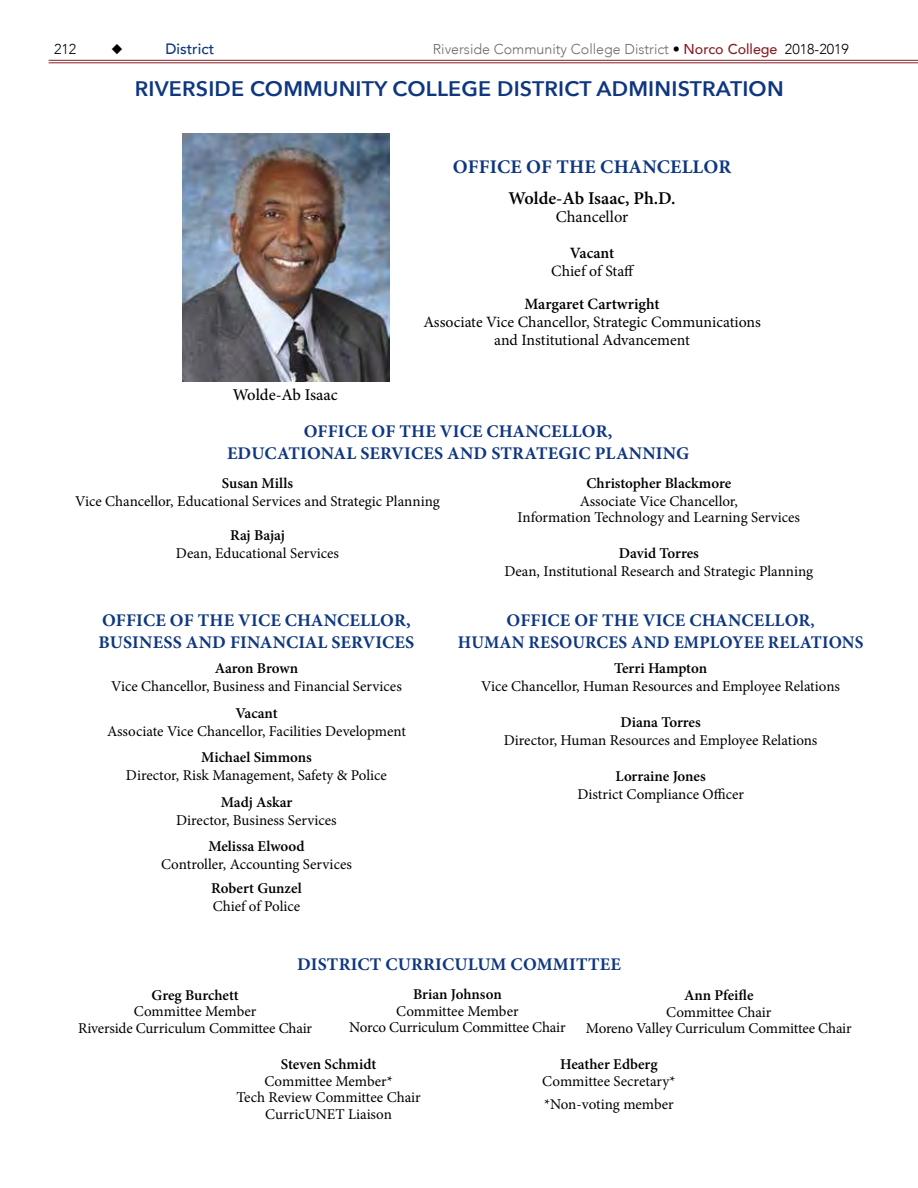
<style>
.page{position:relative;width:918px;height:1188px;background:#fff}
.page>*{position:absolute;margin:0;border:0;box-sizing:border-box;transform-origin:0 0}
.t1{font:600 21px "Avenir Next";letter-spacing:.01em;color:#0f3781}
.t2{font:700 19.35px "Minion Pro";letter-spacing:.01em;color:#0f3781}
.t3{font:600 18px "Minion Pro";color:#000}
.t4{font:700 17.85px/21.6px "Minion Pro";letter-spacing:.01em;color:#0f3781;text-align:center}
.t5{font:500 16.5px "Minion Pro";color:#000}
.t6{font:16.5px "Minion Pro";letter-spacing:-.005em;color:#000}
.t7{font:15.75px/18px "Minion Pro";letter-spacing:-.005em;color:#000;text-align:center}
.t8{font:600 15.75px "Minion Pro";color:#000}
.t9{font:15px/16.5px "Minion Pro";letter-spacing:-.005em;color:#000;text-align:center}
.t10{font:600 15px "Minion Pro";letter-spacing:-.005em;color:#000}
.t11{font:500 15px "Avenir";color:#0f3781}
.t12{font:300 14.25px "Avenir";color:#6a6c6c}
.t13{font:300 14.25px "Avenir";color:#000}
.s1{color:#000}
.s2{font-weight:500;color:#871f25}
.s3{font-size:16.35px}
</style>
<div class="page">
<img style="left:182px;top:133px;width:208px;height:249px">
<hr style="left:49px;top:60px;width:869px;height:1px;background:#871f25">
<hr style="left:49px;top:63px;width:869px;height:1px;background:#871f25">
<p class="t13" style="left:54px;top:41px;width:24px">212</p>
<p class="t11" style="left:165px;top:36px;width:50px">District</p>
<p class="t12" style="left:433px;top:41px;width:418px">Riverside Community College District <span class="s1">•</span> <span class="s2">Norco College</span> <span class="s1">2018-2019</span></p>
<h1 class="t1" style="left:135px;top:71px;width:650px">RIVERSIDE COMMUNITY COLLEGE DISTRICT ADMINISTRATION</h1>
<p class="t5" style="left:233px;top:383px;width:107px">Wolde-Ab Isaac</p>
<p class="t2" style="left:453px;top:153px;width:280px">OFFICE OF THE CHANCELLOR</p>
<p class="t3" style="left:509px;top:186px;width:168px">Wolde-Ab Isaac, Ph.D.</p>
<p class="t6" style="left:556px;top:206px;width:74px">Chancellor</p>
<p class="t8" style="left:570px;top:242px;width:46px">Vacant</p>
<p class="t7" style="left:551px;top:262px;width:85px">Chief of Staff</p>
<p class="t8" style="left:524px;top:294px;width:137px">Margaret Cartwright</p>
<p class="t7" style="left:423px;top:313px;width:339px">Associate Vice Chancellor, Strategic Communications and Institutional Advancement</p>
<p class="t4" style="left:227px;top:420px;width:464px">OFFICE OF THE VICE CHANCELLOR,<br>EDUCATIONAL SERVICES AND STRATEGIC PLANNING</p>
<p class="t10" style="left:222px;top:473px;width:73px">Susan Mills</p>
<p class="t9" style="left:75px;top:493px;width:366px">Vice Chancellor, Educational Services and Strategic Planning</p>
<p class="t10" style="left:230px;top:525px;width:56px">Raj Bajaj</p>
<p class="t9" style="left:176px;top:545px;width:165px">Dean, Educational Services</p>
<p class="t10" style="left:586px;top:473px;width:146px">Christopher Blackmore</p>
<p class="t9" style="left:518px;top:493px;width:284px">Associate Vice Chancellor,<br>Information Technology and Learning Services</p>
<p class="t10" style="left:619px;top:543px;width:82px">David Torres</p>
<p class="t9" style="left:504px;top:563px;width:310px">Dean, Institutional Research and Strategic Planning</p>
<p class="t4" style="left:99px;top:610px;width:317px;text-align:left">OFFICE OF THE VICE CHANCELLOR,<br>BUSINESS AND FINANCIAL SERVICES</p>
<p class="t10" style="left:215px;top:657px;width:85px">Aaron Brown</p>
<p class="t9" style="left:111px;top:678px;width:292px">Vice Chancellor, Business and Financial Services</p>
<p class="t10" style="left:235px;top:702px;width:44px">Vacant</p>
<p class="t9" style="left:107px;top:723px;width:300px">Associate Vice Chancellor, Facilities Development</p>
<p class="t10" style="left:201px;top:747px;width:112px">Michael Simmons</p>
<p class="t9" style="left:126px;top:767px;width:263px">Director, Risk Management, Safety &amp; Police</p>
<p class="t10" style="left:221px;top:792px;width:73px">Madj Askar</p>
<p class="t9" style="left:176px;top:812px;width:162px">Director, Business Services</p>
<p class="t10" style="left:208px;top:836px;width:98px">Melissa Elwood</p>
<p class="t9" style="left:161px;top:856px;width:192px">Controller, Accounting Services</p>
<p class="t10" style="left:211px;top:877px;width:92px">Robert Gunzel</p>
<p class="t9" style="left:213px;top:898px;width:89px">Chief of Police</p>
<p class="t4" style="left:458px;top:610px;width:407px">OFFICE OF THE VICE CHANCELLOR<span class="s3">,<br></span>HUMAN RESOURCES AND EMPLOYEE RELATIONS</p>
<p class="t10" style="left:614px;top:657px;width:94px">Terri Hampton</p>
<p class="t9" style="left:481px;top:678px;width:360px">Vice Chancellor, Human Resources and Employee Relations</p>
<p class="t10" style="left:621px;top:711px;width:82px">Diana Torres</p>
<p class="t9" style="left:504px;top:732px;width:315px">Director, Human Resources and Employee Relations</p>
<p class="t10" style="left:616px;top:765px;width:92px">Lorraine Jones</p>
<p class="t9" style="left:577px;top:786px;width:168px">District Compliance Officer</p>
<p class="t4" style="left:297px;top:953px;width:325px">DISTRICT CURRICULUM COMMITTEE</p>
<p class="t10" style="left:413px;top:984px;width:90px">Brian Johnson</p>
<p class="t9" style="left:349px;top:1003px;width:218px">Committee Member<br>Norco Curriculum Committee Chair</p>
<p class="t10" style="left:281px;top:1054px;width:97px">Steven Schmidt</p>
<p class="t9" style="left:237px;top:1073px;width:186px">Committee Member*<br>Tech Review Committee Chair<br>CurricUNET Liaison</p>
<p class="t10" style="left:152px;top:984px;width:89px">Greg Burchett</p>
<p class="t9" style="left:78px;top:1003px;width:236px">Committee Member<br>Riverside Curriculum Committee Chair</p>
<p class="t10" style="left:684px;top:985px;width:71px">Ann Pfeifle</p>
<p class="t9" style="left:586px;top:1004px;width:267px">Committee Chair<br>Moreno Valley Curriculum Committee Chair</p>
<p class="t10" style="left:560px;top:1054px;width:99px">Heather Edberg</p>
<p class="t9" style="left:542px;top:1069px;width:135px;line-height:23.2px;text-align:left">Committee Secretary* *Non-voting member</p>
</div>
